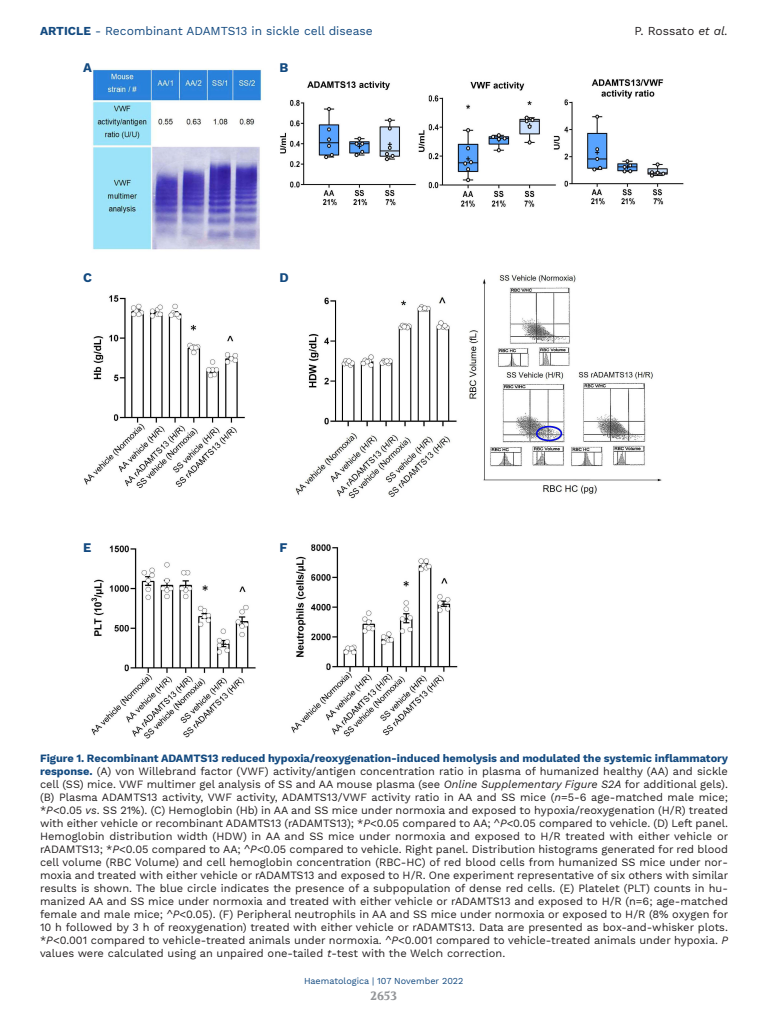
<style>
.page{position:relative;width:768px;height:1024px;background:#fff}
.page>*{position:absolute;margin:0;border:0;box-sizing:border-box;transform-origin:0 0}
.t1{font:700 13px "Work Sans";color:#134a80}
.t2{font:12px "Work Sans";color:#134a80}
.t3{font:12px "Work Sans";color:#231f20}
.t4{font:700 12px "Volkhov";color:#939598}
.t5{font:11px/13px "Work Sans";color:#231f20;text-align:justify}
.t6{font:9px "Work Sans";color:#134a80}
.s1{font-weight:700}
.s2{font-style:italic}
.s3{font-weight:700;color:#134a80}
</style>
<div class="page">
<img style="left:84px;top:69px;width:600px;height:670px">
<p class="t2" style="left:40px;top:24px;width:334px"><span class="s1">ARTICLE</span> - Recombinant ADAMTS13 in sickle cell disease</p>
<p class="t3" style="left:635px;top:24px;width:95px">P. Rossato <span class="s2">et al.</span></p>
<p class="t1" style="left:83px;top:60px;width:10px">A</p>
<p class="t1" style="left:280px;top:60px;width:10px">B</p>
<p class="t1" style="left:83px;top:270px;width:10px">C</p>
<p class="t1" style="left:280px;top:270px;width:11px">D</p>
<p class="t1" style="left:83px;top:540px;width:10px">E</p>
<p class="t1" style="left:280px;top:540px;width:9px">F</p>
<p class="t5" style="left:40px;top:752px;width:690px"><span class="s3">Figure 1. Recombinant ADAMTS13 reduced hypoxia/reoxygenation-induced hemolysis and modulated the systemic inflammatory response.</span> (A) von Willebrand factor (VWF) activity/antigen concentration ratio in plasma of humanized healthy (AA) and sickle cell (SS) mice. VWF multimer gel analysis of SS and AA mouse plasma (see <span class="s2">Online Supplementary Figure S2A</span> for additional gels). (B) Plasma ADAMTS13 activity, VWF activity, ADAMTS13/VWF activity ratio in AA and SS mice (<span class="s2">n</span>=5-6 age-matched male mice; *<span class="s2">P</span>&lt;0.05 <span class="s2">vs</span>. SS 21%). (C) Hemoglobin (Hb) in AA and SS mice under normoxia and exposed to hypoxia/reoxygenation (H/R) treated with either vehicle or recombinant ADAMTS13 (rADAMTS13); *<span class="s2">P</span>&lt;0.05 compared to AA; ^<span class="s2">P</span>&lt;0.05 compared to vehicle. (D) Left panel.<br>Hemoglobin distribution width (HDW) in AA and SS mice under normoxia and exposed to H/R treated with either vehicle or rADAMTS13; *<span class="s2">P</span>&lt;0.05 compared to AA; ^<span class="s2">P</span>&lt;0.05 compared to vehicle. Right panel. Distribution histograms generated for red blood cell volume (RBC Volume) and cell hemoglobin concentration (RBC-HC) of red blood cells from humanized SS mice under nor&shy;moxia and treated with either vehicle or rADAMTS13 and exposed to H/R. One experiment representative of six others with similar results is shown. The blue circle indicates the presence of a subpopulation of dense red cells. (E) Platelet (PLT) counts in hu&shy;manized AA and SS mice under normoxia and treated with either vehicle or rADAMTS13 and exposed to H/R (n=6; age-matched female and male mice; ^<span class="s2">P</span>&lt;0.05). (F) Peripheral neutrophils in AA and SS mice under normoxia or exposed to H/R (8% oxygen for 10 h followed by 3 h of reoxygenation) treated with either vehicle or rADAMTS13. Data are presented as box-and-whisker plots. *<span class="s2">P</span>&lt;0.001 compared to vehicle-treated animals under normoxia. ^<span class="s2">P</span>&lt;0.001 compared to vehicle-treated animals under hypoxia. <span class="s2">P </span>values were calculated using an unpaired one-tailed <span class="s2">t</span>-test with the Welch correction.</p>
<p class="t6" style="left:304px;top:976px;width:161px">Haematologica | 107 November 2022</p>
<p class="t4" style="left:371px;top:988px;width:28px">2653</p>
</div>
